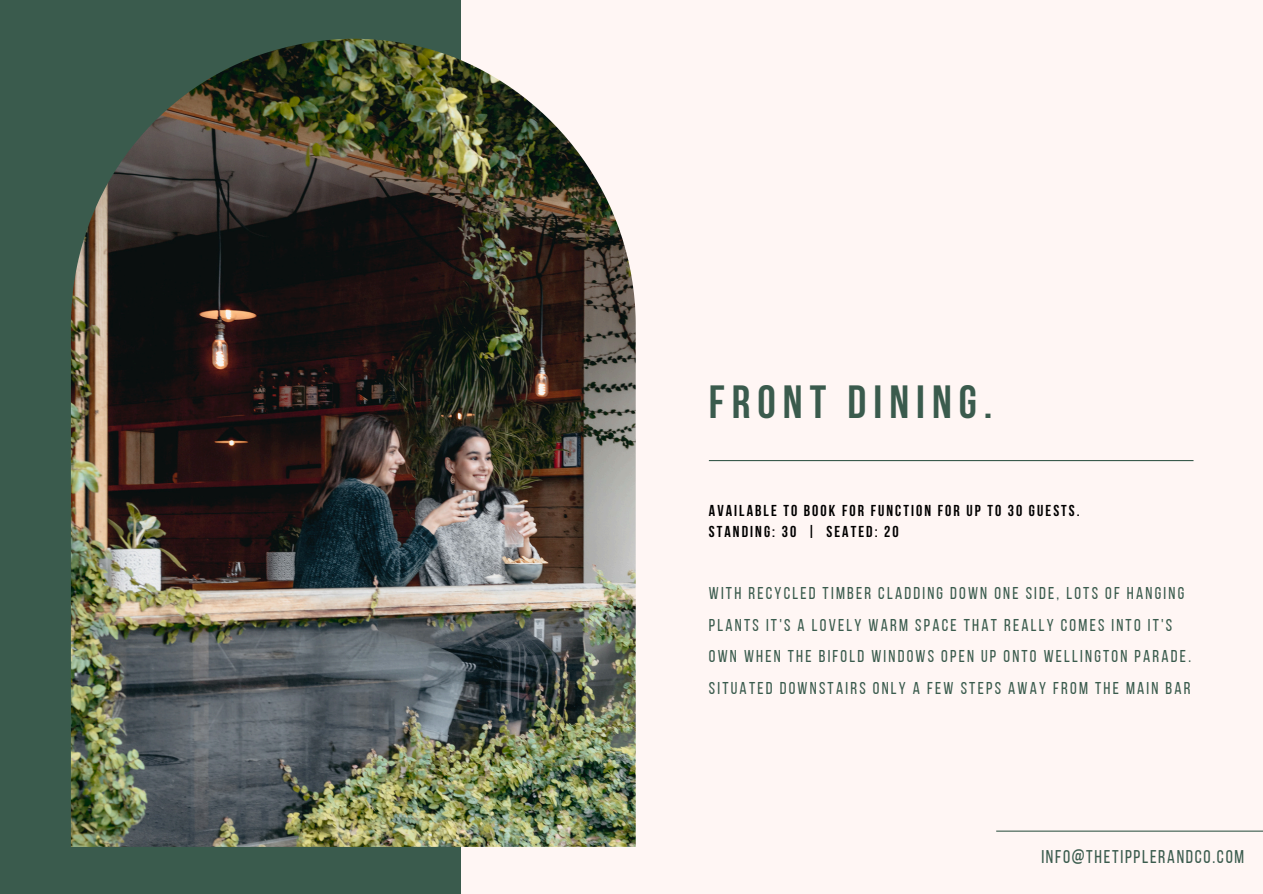
<style>
.page{position:relative;width:1263px;height:894px;background:#fff}
.page>*{position:absolute;margin:0;border:0;box-sizing:border-box;transform-origin:0 0}
.t1{font:700 46.35px "Bebas Neue";letter-spacing:.15em;color:#3a5b4d}
.t2{font:18.3px "Bebas Neue";letter-spacing:.095em;color:#3a5b4d}
.t3{font:17.1px/31.5px "Bebas Neue";letter-spacing:.13em;color:#3a5b4d}
.t4{font:700 15.75px "Bebas Neue";letter-spacing:.13em;color:#000}
</style>
<div class="page">
<div style="left:0;top:0;width:1263px;height:893px;background:#fff6f4"></div>
<hr style="left:709px;top:460px;width:484px;height:1px;background:#3a5b4d">
<div style="left:0;top:0;width:461px;height:893px;background:#3a5b4d"></div>
<img style="left:71px;top:39px;width:565px;height:807px">
<hr style="left:996px;top:830px;width:267px;height:1px;background:#3a5b4d">
<p class="t1" style="left:709px;top:382px;width:285px">FRONT DINING.</p>
<h2 class="t4" style="left:709px;top:504px;width:372px">AVAILABLE TO BOOK FOR FUNCTION FOR UP TO 30 GUESTS.</h2>
<h3 class="t4" style="left:709px;top:525px;width:191px">STANDING: 30 | SEATED: 20</h3>
<h1 class="t3" style="left:709px;top:579px;width:484px">WITH RECYCLED TIMBER CLADDING DOWN ONE SIDE, LOTS OF HANGING PLANTS IT'S A LOVELY WARM SPACE THAT REALLY COMES INTO IT'S OWN WHEN THE BIFOLD WINDOWS OPEN UP ONTO WELLINGTON PARADE.<br>SITUATED DOWNSTAIRS ONLY A FEW STEPS AWAY FROM THE MAIN BAR</h1>
<p class="t2" style="left:1041px;top:849px;width:204px">INFO@THETIPPLERANDCO.COM</p>
</div>
